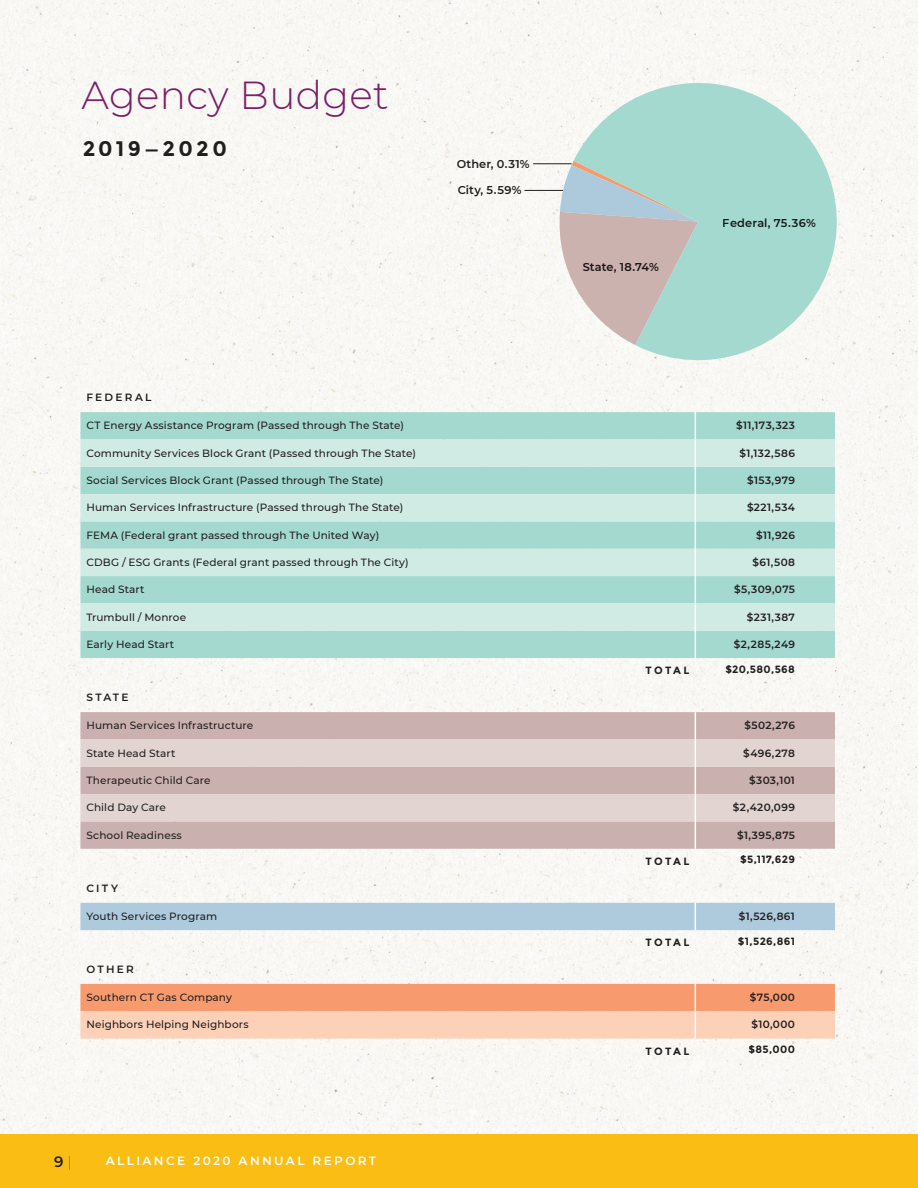
<style>
.page{position:relative;width:918px;height:1188px;background:#fff}
.page>*{position:absolute;margin:0;border:0;box-sizing:border-box;transform-origin:0 0}
.t1{font:300 39px "Montserrat";letter-spacing:.01em;color:#7e226a}
.t2{font:700 21px "Montserrat";letter-spacing:.16em;color:#231f20}
.t3{font:600 15px "Montserrat";color:#231f20}
.t4{font:600 12px "Montserrat";letter-spacing:.2em;color:#fff}
.t5{font:600 11.4px "Montserrat";letter-spacing:.01em;color:#231f20}
.Medium_sans_serif{font:500 10.5px "Montserrat";letter-spacing:.01em;color:#231f20}
.Medium_sans_serif-2{font:600 10.5px "Montserrat";letter-spacing:.04em;color:#231f20}
.Medium_sans_serif-3{font:700 10.5px "Montserrat";letter-spacing:.1em;color:#231f20}
.Medium_sans_serif-4{font:600 10.5px "Montserrat";letter-spacing:.215em;color:#231f20}
.s1{font-weight:100}
</style>
<div class="page">
<div style="left:0;top:0;width:918px;height:1134px;background:#f9f8f5"></div>
<svg style="left:556px;top:161px;width:18px;height:184px"></svg>
<svg style="left:574px;top:63px;width:282px;height:317px;fill:#a4d9cf"></svg>
<div style="left:0;top:1134px;width:918px;height:54px;background:#fabd13"></div>
<div style="left:80px;top:412px;width:755px;height:246px;background:#a3d9cf"></div>
<svg style="left:80px;top:439px;width:755px;height:192px;background:#bde2db"></svg>
<svg style="left:695px;top:412px;width:1px;height:246px"></svg>
<div style="left:80px;top:712px;width:755px;height:137px;background:#cab1af"></div>
<svg style="left:80px;top:739px;width:755px;height:82px;background:#dac8c5"></svg>
<svg style="left:695px;top:712px;width:1px;height:137px"></svg>
<svg style="left:80px;top:984px;width:755px;height:55px;background:#f9b795"></svg>
<div style="left:80px;top:903px;width:755px;height:27px;background:#adcbdc"></div>
<hr style="left:533px;top:163px;width:39px;height:1px;background:#231f20">
<hr style="left:524px;top:190px;width:39px;height:1px;background:#231f20">
<h1 class="t1" style="left:82px;top:68px;width:309px">Agency Budget</h1>
<h2 class="t2" style="left:82px;top:136px;width:146px">2019—2020</h2>
<p class="t5" style="left:457px;top:156px;width:75px">Other, 0.31%</p>
<p class="t5" style="left:458px;top:182px;width:66px">City, 5.59%</p>
<p class="t5" style="left:583px;top:259px;width:78px">State, 18.74%</p>
<p class="t5" style="left:723px;top:215px;width:95px">Federal, 75.36%</p>
<p class="Medium_sans_serif-4" style="left:86px;top:390px;width:67px">FEDERAL</p>
<p class="Medium_sans_serif" style="left:86px;top:418px;width:319px">CT Energy Assistance Program (Passed through The State)</p>
<p class="Medium_sans_serif-2" style="left:736px;top:418px;width:60px">$11,173,323</p>
<p class="Medium_sans_serif" style="left:86px;top:446px;width:331px">Community Services Block Grant (Passed through The State)</p>
<p class="Medium_sans_serif-2" style="left:739px;top:446px;width:57px">$1,132,586</p>
<p class="Medium_sans_serif" style="left:86px;top:473px;width:299px">Social Services Block Grant (Passed through The State)</p>
<p class="Medium_sans_serif-2" style="left:747px;top:473px;width:49px">$153,979</p>
<p class="Medium_sans_serif" style="left:86px;top:500px;width:318px">Human Services Infrastructure (Passed through The State)</p>
<p class="Medium_sans_serif-2" style="left:747px;top:500px;width:49px">$221,534</p>
<p class="Medium_sans_serif" style="left:86px;top:528px;width:294px">FEMA (Federal grant passed through The United Way)</p>
<p class="Medium_sans_serif-2" style="left:756px;top:528px;width:40px">$11,926</p>
<p class="Medium_sans_serif" style="left:86px;top:555px;width:324px">CDBG / ESG Grants (Federal grant passed through The City)</p>
<p class="Medium_sans_serif-2" style="left:752px;top:555px;width:44px">$61,508</p>
<p class="Medium_sans_serif" style="left:86px;top:582px;width:60px">Head Start</p>
<p class="Medium_sans_serif-2" style="left:734px;top:582px;width:62px">$5,309,075</p>
<p class="Medium_sans_serif" style="left:86px;top:610px;width:101px">Trumbull / Monroe</p>
<p class="Medium_sans_serif-2" style="left:747px;top:609px;width:50px">$231,387</p>
<p class="Medium_sans_serif" style="left:86px;top:637px;width:89px">Early Head Start</p>
<p class="Medium_sans_serif-2" style="left:734px;top:637px;width:63px">$2,285,249</p>
<p class="Medium_sans_serif-3" style="left:646px;top:664px;width:45px">TOTAL</p>
<p class="Medium_sans_serif-3" style="left:725px;top:663px;width:71px">$20,580,568</p>
<p class="Medium_sans_serif-2" style="left:86px;top:690px;width:44px">STATE</p>
<p class="Medium_sans_serif" style="left:86px;top:718px;width:168px">Human Services Infrastructure</p>
<p class="Medium_sans_serif-2" style="left:745px;top:718px;width:52px">$502,276</p>
<p class="Medium_sans_serif" style="left:86px;top:746px;width:91px">State Head Start</p>
<p class="Medium_sans_serif-2" style="left:743px;top:746px;width:53px">$496,278</p>
<p class="Medium_sans_serif" style="left:86px;top:773px;width:126px">Therapeutic Child Care</p>
<p class="Medium_sans_serif-2" style="left:749px;top:773px;width:47px">$303,101</p>
<p class="Medium_sans_serif" style="left:86px;top:800px;width:81px">Child Day Care</p>
<p class="Medium_sans_serif-2" style="left:733px;top:800px;width:64px">$2,420,099</p>
<p class="Medium_sans_serif" style="left:86px;top:828px;width:97px">School Readiness</p>
<p class="Medium_sans_serif-2" style="left:737px;top:828px;width:59px">$1,395,875</p>
<p class="Medium_sans_serif-3" style="left:646px;top:855px;width:45px">TOTAL</p>
<p class="Medium_sans_serif-3" style="left:740px;top:853px;width:56px">$5,117,629</p>
<p class="Medium_sans_serif-2" style="left:86px;top:881px;width:33px">CITY</p>
<p class="Medium_sans_serif" style="left:86px;top:909px;width:132px">Youth Services Program</p>
<p class="Medium_sans_serif-2" style="left:739px;top:909px;width:58px">$1,526,861</p>
<p class="Medium_sans_serif-3" style="left:646px;top:936px;width:45px">TOTAL</p>
<p class="Medium_sans_serif-3" style="left:738px;top:935px;width:59px">$1,526,861</p>
<p class="Medium_sans_serif-2" style="left:86px;top:962px;width:49px">OTHER</p>
<p class="Medium_sans_serif" style="left:86px;top:990px;width:147px">Southern CT Gas Company</p>
<p class="Medium_sans_serif-2" style="left:750px;top:990px;width:47px">$75,000</p>
<p class="Medium_sans_serif" style="left:86px;top:1017px;width:164px">Neighbors Helping Neighbors</p>
<p class="Medium_sans_serif-2" style="left:751px;top:1017px;width:45px">$10,000</p>
<p class="Medium_sans_serif-3" style="left:646px;top:1045px;width:45px">TOTAL</p>
<p class="Medium_sans_serif-3" style="left:748px;top:1043px;width:48px">$85,000</p>
<p class="t3" style="left:54px;top:1151px;width:19px">9 <span class="s1">|</span></p>
<p class="t4" style="left:106px;top:1152px;width:272px">ALLIANCE 2020 ANNUAL REPORT</p>
</div>
